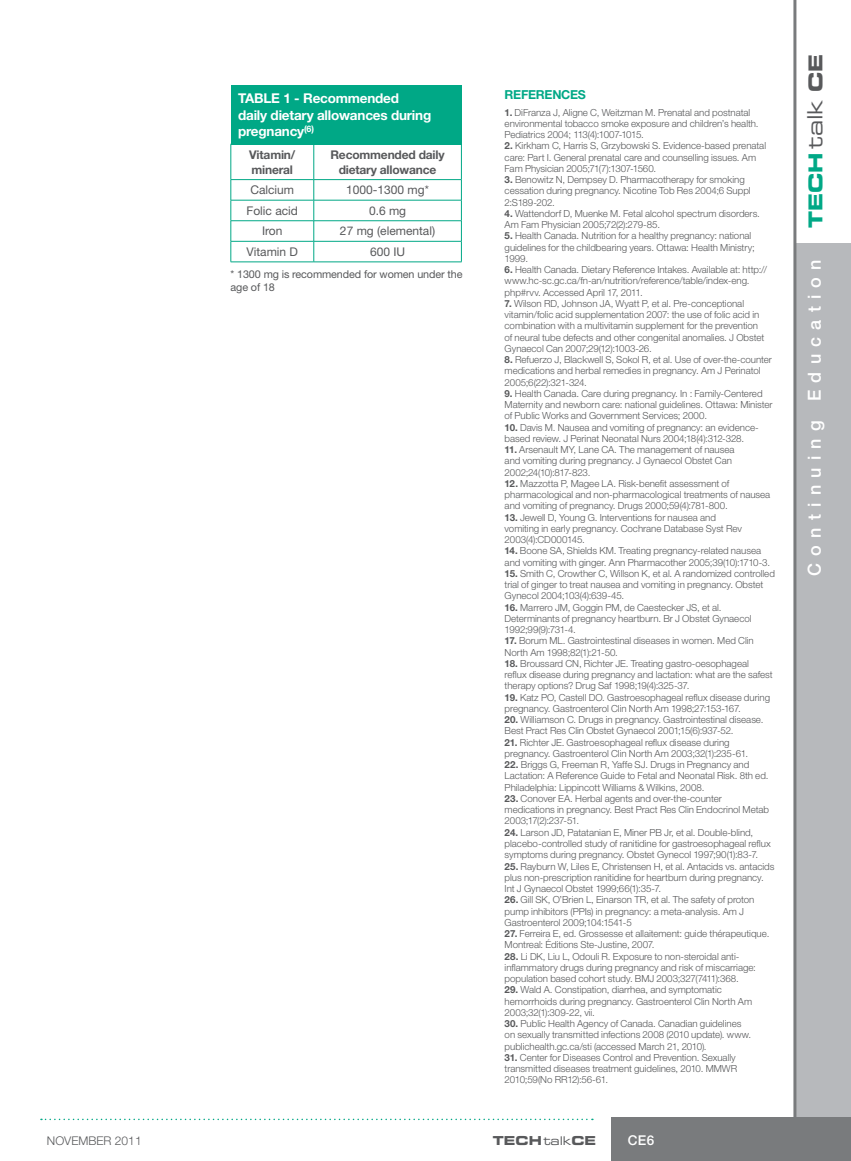
<style>
.page{position:relative;width:851px;height:1161px;background:#fff}
.page>*{position:absolute;margin:0;border:0;box-sizing:border-box;transform-origin:0 0}
.t1{font:19.2px "Eurostile Bold Extended Two";color:#00a886}
.t2{font:500 18px "Helvetica Neue";letter-spacing:.4em;color:#fff}
.t3{font:700 13.5px/16.5px "Helvetica Neue";letter-spacing:-.015em;color:#fff}
.t4{font:500 13.5px "Helvetica Neue";color:#fff}
.t5{font:12.3px "Eurostile Bold Extended Two";color:#58595b}
.t6{font:700 12.3px "Helvetica Neue";color:#00a886}
.t7{font:12px "Helvetica Neue LT Std";color:#58595b}
.t8{font:700 12px/15px "Helvetica Neue LT Std";letter-spacing:-.015em;color:#58595b}
.t9{font:300 12px "Helvetica Neue LT Std";color:#58595b}
.t10{font:10.8px/12.8px "Helvetica Neue LT Std";letter-spacing:-.01em;color:#58595b}
.t11{font:300 9.75px/11.2px "Helvetica Neue LT Std";letter-spacing:-.005em;color:#58595b}
.s1{font-family:"Helvetica Neue";font-weight:700}
.s2{font-family:"Eurostile Extended Two";font-size:12px}
.s3{font-family:"Eurostile Extended Two";font-size:21px;color:#58595b}
.s4{color:#58595b}
</style>
<div class="page">
<svg style="left:41px;top:1119px;width:552px;height:1px"></svg>
<div style="left:794px;top:243px;width:56px;height:889px;background:#b7b9bc"></div>
<hr style="left:793px;top:0;width:3px;height:1119px;background:#797b7d">
<div style="left:611px;top:1118px;width:239px;height:43px;background:#797b7d"></div>
<hr style="left:230px;top:144px;width:84px;height:1px;background:#00a886">
<hr style="left:230px;top:144px;width:1px;height:35px;background:#00a886">
<hr style="left:314px;top:144px;width:147px;height:1px;background:#00a886">
<hr style="left:313px;top:144px;width:1px;height:35px;background:#00a886">
<hr style="left:461px;top:144px;width:1px;height:35px;background:#00a886">
<hr style="left:230px;top:179px;width:84px;height:1px;background:#00a886">
<hr style="left:314px;top:179px;width:147px;height:1px;background:#00a886">
<hr style="left:230px;top:200px;width:84px;height:1px;background:#00a886">
<hr style="left:314px;top:200px;width:147px;height:1px;background:#00a886">
<hr style="left:230px;top:220px;width:84px;height:1px;background:#00a886">
<hr style="left:314px;top:220px;width:147px;height:1px;background:#00a886">
<hr style="left:230px;top:241px;width:84px;height:1px;background:#00a886">
<svg style="left:230px;top:180px;width:1px;height:82px"></svg>
<hr style="left:230px;top:262px;width:84px;height:1px;background:#00a886">
<hr style="left:314px;top:241px;width:147px;height:1px;background:#00a886">
<svg style="left:313px;top:180px;width:1px;height:82px"></svg>
<svg style="left:461px;top:180px;width:1px;height:82px"></svg>
<hr style="left:314px;top:262px;width:147px;height:1px;background:#00a886">
<div style="left:230px;top:85px;width:231px;height:59px;background:#00a886"></div>
<h3 class="t3" style="left:238px;top:90px;width:195px">Table 1 - Recommended daily dietary allowances during pregnancy<sup>(6)</sup></h3>
<p class="t8" style="left:249px;top:147px;width:48px">Vitamin/ mineral</p>
<p class="t8" style="left:330px;top:147px;width:116px;text-align:center">Recommended daily dietary allowance</p>
<p class="t7" style="left:250px;top:183px;width:45px">Calcium</p>
<p class="t7" style="left:346px;top:183px;width:84px">1000-1300 mg*</p>
<p class="t7" style="left:246px;top:203px;width:53px">Folic acid</p>
<p class="t7" style="left:369px;top:203px;width:39px">0.6 mg</p>
<p class="t7" style="left:262px;top:224px;width:22px">Iron</p>
<p class="t7" style="left:340px;top:224px;width:97px">27 mg (elemental)</p>
<p class="t7" style="left:246px;top:244px;width:53px">Vitamin D</p>
<p class="t7" style="left:370px;top:244px;width:37px">600 IU</p>
<p class="t10" style="left:230px;top:267px;width:233px">* 1300 mg is recommended for women under the age of 18</p>
<p class="t6" style="left:504px;top:87px;width:50px">Reference</p>
<p class="t6" style="left:578px;top:87px;width:10px">s</p>
<p class="t11" style="left:504px;top:106px;width:255px"><span class="s1">1.</span> DiFranza J, Aligne C, Weitzman M. Prenatal and postnatal environmental tobacco smoke exposure and children’s health.<br>Pediatrics 2004; 113(4):1007-1015.</p>
<p class="t11" style="left:504px;top:140px;width:263px"><span class="s1">2.</span> Kirkham C, Harris S, Grzybowski S. Evidence-based prenatal care: Part I. General prenatal care and counselling issues. Am<br>Fam Physician 2005;71(7):1307-1560.</p>
<p class="t11" style="left:504px;top:174px;width:248px"><span class="s1">3.</span> Benowitz N, Dempsey D. Pharmacotherapy for smoking cessation during pregnancy. Nicotine Tob Res 2004;6 Suppl<br>2:S189-202.</p>
<p class="t11" style="left:504px;top:208px;width:257px"><span class="s1">4.</span> Wattendorf D, Muenke M. Fetal alcohol spectrum disorders.<br>Am Fam Physician 2005;72(2):279-85.</p>
<p class="t11" style="left:504px;top:230px;width:252px"><span class="s1">5.</span> Health Canada. Nutrition for a healthy pregnancy: national guidelines for the childbearing years. Ottawa: Health Ministry;<br>1999.</p>
<p class="t11" style="left:504px;top:264px;width:264px"><span class="s1">6.</span> Health Canada. Dietary Reference Intakes. Available at: http:// www.hc-sc.gc.ca/fn-an/nutrition/reference/table/index-eng. php#rvv. Accessed April 17, 2011.</p>
<p class="t11" style="left:504px;top:298px;width:261px"><span class="s1">7.</span> Wilson RD, Johnson JA, Wyatt P, et al. Pre-conceptional vitamin/folic acid supplementation 2007: the use of folic acid in combination with a multivitamin supplement for the prevention of neural tube defects and other congenital anomalies. J Obstet Gynaecol Can 2007;29(12):1003-26.</p>
<p class="t11" style="left:504px;top:354px;width:269px"><span class="s1">8.</span> Refuerzo J, Blackwell S, Sokol R, et al. Use of over-the-counter medications and herbal remedies in pregnancy. Am J Perinatol<br>2005;6(22):321-324.</p>
<p class="t11" style="left:504px;top:388px;width:269px"><span class="s1">9.</span> Health Canada. Care during pregnancy. In : Family-Centered<br>Maternity and newborn care: national guidelines. Ottawa: Minister of Public Works and Government Services; 2000.</p>
<p class="t11" style="left:504px;top:421px;width:256px"><span class="s1">10.</span> Davis M. Nausea and vomiting of pregnancy: an evidence&shy;based review. J Perinat Neonatal Nurs 2004;18(4):312-328.</p>
<p class="t11" style="left:504px;top:444px;width:231px"><span class="s1">11.</span> Arsenault MY, Lane CA. The management of nausea and vomiting during pregnancy. J Gynaecol Obstet Can<br>2002;24(10):817-823.</p>
<p class="t11" style="left:504px;top:478px;width:267px"><span class="s1">12.</span> Mazzotta P, Magee LA. Risk-benefit assessment of pharmacological and non-pharmacological treatments of nausea and vomiting of pregnancy. Drugs 2000;59(4):781-800.</p>
<p class="t11" style="left:504px;top:511px;width:239px"><span class="s1">13.</span> Jewell D, Young G. Interventions for nausea and vomiting in early pregnancy. Cochrane Database Syst Rev<br>2003(4):CD000145.</p>
<p class="t11" style="left:504px;top:545px;width:267px"><span class="s1">14.</span> Boone SA, Shields KM. Treating pregnancy-related nausea and vomiting with ginger. Ann Pharmacother 2005;39(10):1710-3.</p>
<p class="t11" style="left:504px;top:568px;width:272px"><span class="s1">15.</span> Smith C, Crowther C, Willson K, et al. A randomized controlled trial of ginger to treat nausea and vomiting in pregnancy. Obstet<br>Gynecol 2004;103(4):639-45.</p>
<p class="t11" style="left:504px;top:601px;width:248px"><span class="s1">16.</span> Marrero JM, Goggin PM, de Caestecker JS, et al.<br>Determinants of pregnancy heartburn. Br J Obstet Gynaecol<br>1992;99(9):731-4.</p>
<p class="t11" style="left:504px;top:635px;width:251px"><span class="s1">17.</span> Borum ML. Gastrointestinal diseases in women. Med Clin<br>North Am 1998;82(1):21-50.</p>
<p class="t11" style="left:504px;top:658px;width:269px"><span class="s1">18.</span> Broussard CN, Richter JE. Treating gastro-oesophageal reflux disease during pregnancy and lactation: what are the safest therapy options? Drug Saf 1998;19(4):325-37.</p>
<p class="t11" style="left:504px;top:691px;width:267px"><span class="s1">19.</span> Katz PO, Castell DO. Gastroesophageal reflux disease during pregnancy. Gastroenterol Clin North Am 1998;27:153-167.</p>
<p class="t11" style="left:504px;top:714px;width:260px"><span class="s1">20.</span> Williamson C. Drugs in pregnancy. Gastrointestinal disease.<br>Best Pract Res Clin Obstet Gynaecol 2001;15(6):937-52.</p>
<p class="t11" style="left:504px;top:736px;width:245px"><span class="s1">21.</span> Richter JE. Gastroesophageal reflux disease during pregnancy. Gastroenterol Clin North Am 2003;32(1):235-61.</p>
<p class="t11" style="left:504px;top:759px;width:265px"><span class="s1">22.</span> Briggs G, Freeman R, Yaffe SJ. Drugs in Pregnancy and<br>Lactation: A Reference Guide to Fetal and Neonatal Risk. 8th ed.<br>Philadelphia: Lippincott Williams &amp; Wilkins, 2008.</p>
<p class="t11" style="left:504px;top:793px;width:266px"><span class="s1">23.</span> Conover EA. Herbal agents and over-the-counter medications in pregnancy. Best Pract Res Clin Endocrinol Metab<br>2003;17(2):237-51.</p>
<p class="t11" style="left:504px;top:826px;width:268px"><span class="s1">24.</span> Larson JD, Patatanian E, Miner PB Jr, et al. Double-blind, placebo-controlled study of ranitidine for gastroesophageal reflux symptoms during pregnancy. Obstet Gynecol 1997;90(1):83-7.</p>
<p class="t11" style="left:504px;top:860px;width:271px"><span class="s1">25.</span> Rayburn W, Liles E, Christensen H, et al. Antacids vs. antacids plus non-prescription ranitidine for heartburn during pregnancy.<br>Int J Gynaecol Obstet 1999;66(1):35-7.</p>
<p class="t11" style="left:504px;top:894px;width:251px"><span class="s1">26.</span> Gill SK, O’Brien L, Einarson TR, et al. The safety of proton pump inhibitors (PPIs) in pregnancy: a meta-analysis. Am J<br>Gastroenterol 2009;104:1541-5</p>
<p class="t11" style="left:504px;top:928px;width:266px"><span class="s1">27.</span> Ferreira E, ed. Grossesse et allaitement: guide thérapeutique.<br>Montreal: Éditions Ste-Justine, 2007.</p>
<p class="t11" style="left:504px;top:950px;width:253px"><span class="s1">28.</span> Li DK, Liu L, Odouli R. Exposure to non-steroidal anti&shy;inflammatory drugs during pregnancy and risk of miscarriage: population based cohort study. BMJ 2003;327(7411):368.</p>
<p class="t11" style="left:504px;top:984px;width:249px"><span class="s1">29.</span> Wald A. Constipation, diarrhea, and symptomatic hemorrhoids during pregnancy. Gastroenterol Clin North Am<br>2003;32(1):309-22, vii.</p>
<p class="t11" style="left:504px;top:1018px;width:248px"><span class="s1">30.</span> Public Health Agency of Canada. Canadian guidelines on sexually transmitted infections 2008 (2010 update). www. publichealth.gc.ca/sti (accessed March 21, 2010).</p>
<p class="t11" style="left:504px;top:1051px;width:233px;text-align:justify"><span class="s1">31.</span> Center for Diseases Control and Prevention. Sexually transmitted diseases treatment guidelines, 2010. MMWR 2010;59(No RR12):56-61.</p>
<p class="t9" style="left:47px;top:1134px;width:96px">november 2011</p>
<p class="t5" style="left:493px;top:1132px;width:105px">TECH<span class="s2">talk</span>CE</p>
<h3 class="t4" style="left:627px;top:1132px;width:28px">CE6</h3>
<h1 class="t1" style="left:801px;top:228px;width:176px;rotate:-90deg">TECH <span class="s3">talk</span> <span class="s4">CE</span></h1>
<h2 class="t2" style="left:803px;top:576px;width:318px;rotate:-90deg">Continuing Education</h2>
</div>
